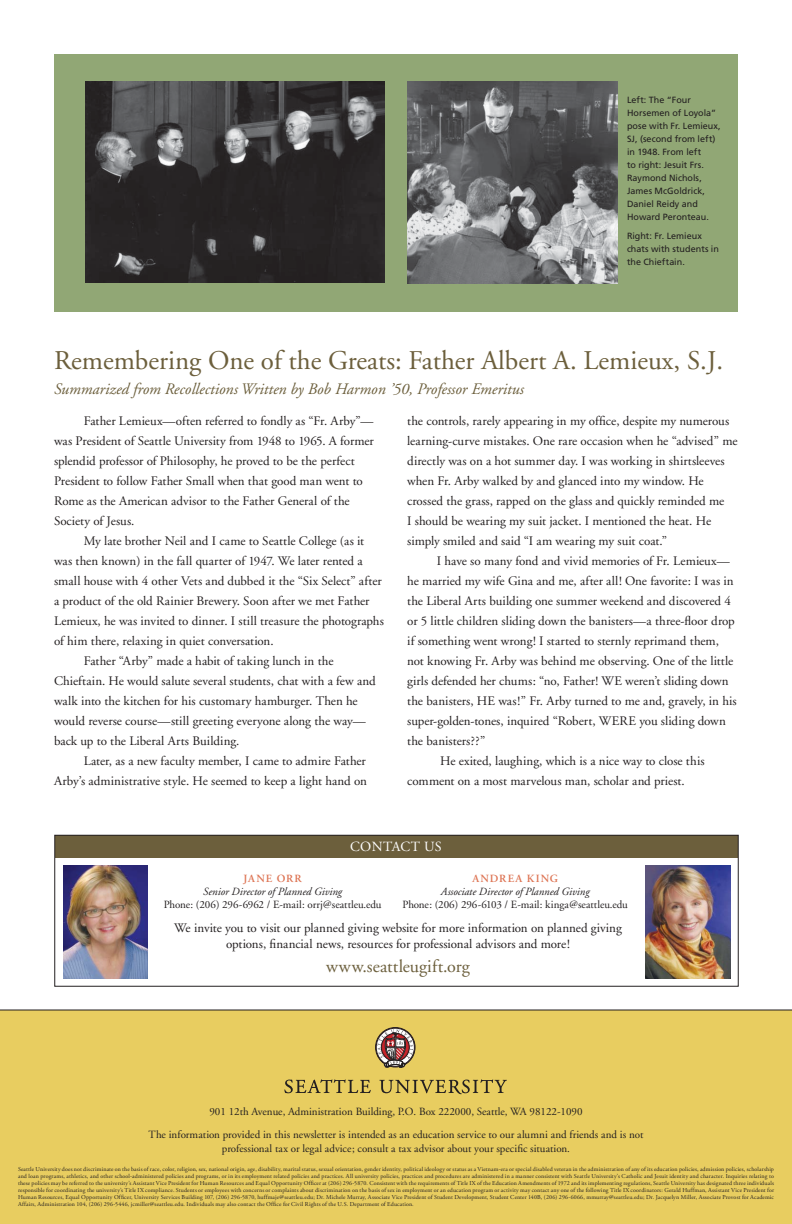
<style>
.page{position:relative;width:792px;height:1224px;background:#fff}
.page>*{position:absolute;margin:0;border:0;box-sizing:border-box;transform-origin:0 0}
.t1{font:27px "Adobe Garamond";color:#6c5f3c}
.t2{font:18px "Adobe Garamond";letter-spacing:.005em;color:#6c5f3c}
.t3{font:italic 16px "Adobe Garamond";color:#6c5f3c}
.t4{font:14px "Adobe Garamond";letter-spacing:.025em;color:#fff}
.t5{font:13px/20px "Adobe Garamond";color:#231f20}
.t6{font:11px/14px "Adobe Garamond";color:#231f20;text-align:center}
.t7{font:italic 11px "Adobe Garamond";letter-spacing:-.005em;color:#231f20}
.t8{font:600 11px "Adobe Garamond";letter-spacing:.095em;color:#de7656}
.t9{font:9px/13px "Frutiger";color:#231f20}
.t10{font:6px/7px "Adobe Garamond";letter-spacing:.025em;color:#231f20;text-align:justify}
</style>
<div class="page">
<div style="left:0;top:1010px;width:792px;height:214px;background:#e8cd60"></div>
<div style="left:376px;top:1028px;width:39px;height:39px;border:1px solid #231f20;border-radius:50%"></div>
<svg style="left:376px;top:1028px;width:38px;height:40px;background:#a08171"></svg>
<svg style="left:379px;top:1079px;width:128px;height:15px"></svg>
<svg style="left:284px;top:1079px;width:87px;height:14px"></svg>
<hr style="left:0;top:1010px;width:792px;height:1px;background:#231f20">
<img style="left:63px;top:865px;width:85px;height:114px">
<img style="left:646px;top:865px;width:85px;height:114px">
<div style="left:55px;top:835px;width:683px;height:23px;background:#6c5f3c"></div>
<div style="left:54px;top:54px;width:684px;height:257px;background:#91a775"></div>
<img style="left:407px;top:81px;width:210px;height:203px">
<img style="left:85px;top:81px;width:300px;height:202px">
<div style="left:54px;top:835px;width:684px;height:151px;border:1px solid #231f20"></div>
<p class="t9" style="left:627px;top:94px;width:95px">Left: The “Four<br>Horsemen of Loyola” pose with Fr. Lemieux,<br>SJ, (second from left) in 1948. From left<br>to right: Jesuit Frs.<br>Raymond Nichols,<br>James McGoldrick,<br>Daniel Reidy and<br>Howard Peronteau.</p>
<p class="t9" style="left:627px;top:230px;width:93px">Right: Fr. Lemieux chats with students in the Chieftain.</p>
<h1 class="t1" style="left:54px;top:349px;width:671px">Remembering One of the Greats: Father Albert A. Lemieux, S.J.</h1>
<p class="t3" style="left:54px;top:383px;width:471px">Summarized from Recollections Written by Bob Harmon ’50, Professor Emeritus</p>
<p class="t5" style="left:54px;top:412px;width:321px;text-indent:30px">Father Lemieux—often referred to fondly as “Fr. Arby”— was President of Seattle University from 1948 to 1965. A former splendid professor of Philosophy, he proved to be the perfect President to follow Father Small when that good man went to Rome as the American advisor to the Father General of the Society of Jesus.</p>
<p class="t5" style="left:84px;top:532px;width:282px">My late brother Neil and I came to Seattle College (as it</p>
<p class="t5" style="left:54px;top:552px;width:310px">was then known) in the fall quarter of 1947. We later rented a</p>
<p class="t5" style="left:54px;top:572px;width:329px">small house with 4 other Vets and dubbed it the “Six Select” after</p>
<p class="t5" style="left:54px;top:592px;width:317px">a product of the old Rainier Brewery. Soon after we met Father</p>
<p class="t5" style="left:54px;top:612px;width:331px">Lemieux, he was invited to dinner. I still treasure the photographs</p>
<p class="t5" style="left:54px;top:632px;width:221px">of him there, relaxing in quiet conversation.</p>
<p class="t5" style="left:84px;top:652px;width:251px">Father “Arby” made a habit of taking lunch in the</p>
<p class="t5" style="left:54px;top:672px;width:323px">Chieftain. He would salute several students, chat with a few and</p>
<p class="t5" style="left:54px;top:692px;width:305px">walk into the kitchen for his customary hamburger. Then he</p>
<p class="t5" style="left:54px;top:712px;width:313px">would reverse course—still greeting everyone along the way—</p>
<p class="t5" style="left:54px;top:732px;width:187px">back up to the Liberal Arts Building.</p>
<p class="t5" style="left:84px;top:752px;width:284px">Later, as a new faculty member, I came to admire Father</p>
<p class="t5" style="left:54px;top:772px;width:315px">Arby’s administrative style. He seemed to keep a light hand on</p>
<p class="t5" style="left:407px;top:412px;width:332px">the controls, rarely appearing in my office, despite my numerous learning-curve mistakes. One rare occasion when he “advised” me directly was on a hot summer day. I was working in shirtsleeves when Fr. Arby walked by and glanced into my window. He crossed the grass, rapped on the glass and quickly reminded me<br>I should be wearing my suit jacket. I mentioned the heat. He simply smiled and said “I am wearing my suit coat.”</p>
<p class="t5" style="left:437px;top:552px;width:294px">I have so many fond and vivid memories of Fr. Lemieux—</p>
<p class="t5" style="left:407px;top:572px;width:328px">he married my wife Gina and me, after all! One favorite: I was in</p>
<p class="t5" style="left:407px;top:592px;width:325px">the Liberal Arts building one summer weekend and discovered 4</p>
<p class="t5" style="left:407px;top:612px;width:329px">or 5 little children sliding down the banisters—a three-floor drop</p>
<p class="t5" style="left:407px;top:632px;width:313px">if something went wrong! I started to sternly reprimand them,</p>
<p class="t5" style="left:407px;top:652px;width:328px">not knowing Fr. Arby was behind me observing. One of the little</p>
<p class="t5" style="left:407px;top:672px;width:323px">girls defended her chums: “no, Father! WE weren’t sliding down</p>
<p class="t5" style="left:407px;top:692px;width:331px">the banisters, HE was!” Fr. Arby turned to me and, gravely, in his</p>
<p class="t5" style="left:407px;top:712px;width:320px">super-golden-tones, inquired “Robert, WERE you sliding down</p>
<p class="t5" style="left:407px;top:732px;width:80px">the banisters??”</p>
<p class="t5" style="left:440px;top:752px;width:266px">He exited, laughing, which is a nice way to close this</p>
<p class="t5" style="left:407px;top:772px;width:279px">comment on a most marvelous man, scholar and priest.</p>
<p class="t4" style="left:350px;top:841px;width:93px">CONTACT US</p>
<p class="t8" style="left:244px;top:875px;width:60px">JANE ORR</p>
<p class="t7" style="left:203px;top:888px;width:140px">Senior Director of Planned Giving</p>
<p class="t6" style="left:164px;top:899px;width:219px">Phone: (206) 296-6962 / E-mail: orrj@seattleu.edu</p>
<p class="t8" style="left:472px;top:875px;width:87px">ANDREA KING</p>
<p class="t7" style="left:441px;top:888px;width:150px">Associate Director of Planned Giving</p>
<p class="t6" style="left:403px;top:899px;width:227px">Phone: (206) 296-6103 / E-mail: kinga@seattleu.edu</p>
<p class="t5" style="left:174px;top:921px;width:449px;line-height:16px;text-align:center">We invite you to visit our planned giving website for more information on planned giving options, financial news, resources for professional advisors and more!</p>
<h2 class="t2" style="left:326px;top:959px;width:145px">www.seattleugift.org</h2>
<p class="t6" style="left:209px;top:1105px;width:375px">901 12th Avenue, Administration Building, P.O. Box 222000, Seattle, WA 98122-1090</p>
<p class="t6" style="left:149px;top:1129px;width:496px">The information provided in this newsletter is intended as an education service to our alumni and friends and is not professional tax or legal advice; consult a tax advisor about your specific situation.</p>
<p class="t10" style="left:18px;top:1166px;width:758px">Seattle University does not discriminate on the basis of race, color, religion, sex, national origin, age, disability, marital status, sexual orientation, gender identity, political ideology or status as a Vietnam-era or special disabled veteran in the administration of any of its education policies, admission policies, scholarship and loan programs, athletics, and other school-administered policies and programs, or in its employment related policies and practices. All university policies, practices and procedures are administered in a manner consistent with Seattle University’s Catholic and Jesuit identity and character. Inquiries relating to these policies may be referred to the university’s Assistant Vice President for Human Resources and Equal Opportunity Officer at (206) 296-5870. Consistent with the requirements of Title IX of the Education Amendments of 1972 and its implementing regulations, Seattle University has designated three individuals responsible for coordinating the university’s Title IX compliance. Students or employees with concerns or complaints about discrimination on the basis of sex in employment or an education program or activity may contact any one of the following Title IX coordinators: Gerald Huffman, Assistant Vice President for Human Resources, Equal Opportunity Officer, University Services Building 107, (206) 296-5870, huffmaje@seattleu.edu; Dr. Michele Murray, Associate Vice President of Student Development, Student Center 140B, (206) 296-6066, mmurray@seattleu.edu; Dr. Jacquelyn Miller, Associate Provost for Academic Affairs, Administration 104, (206) 296-5446, jcmiller@seattleu.edu. Individuals may also contact the Office for Civil Rights of the U.S. Department of Education.</p>
</div>
